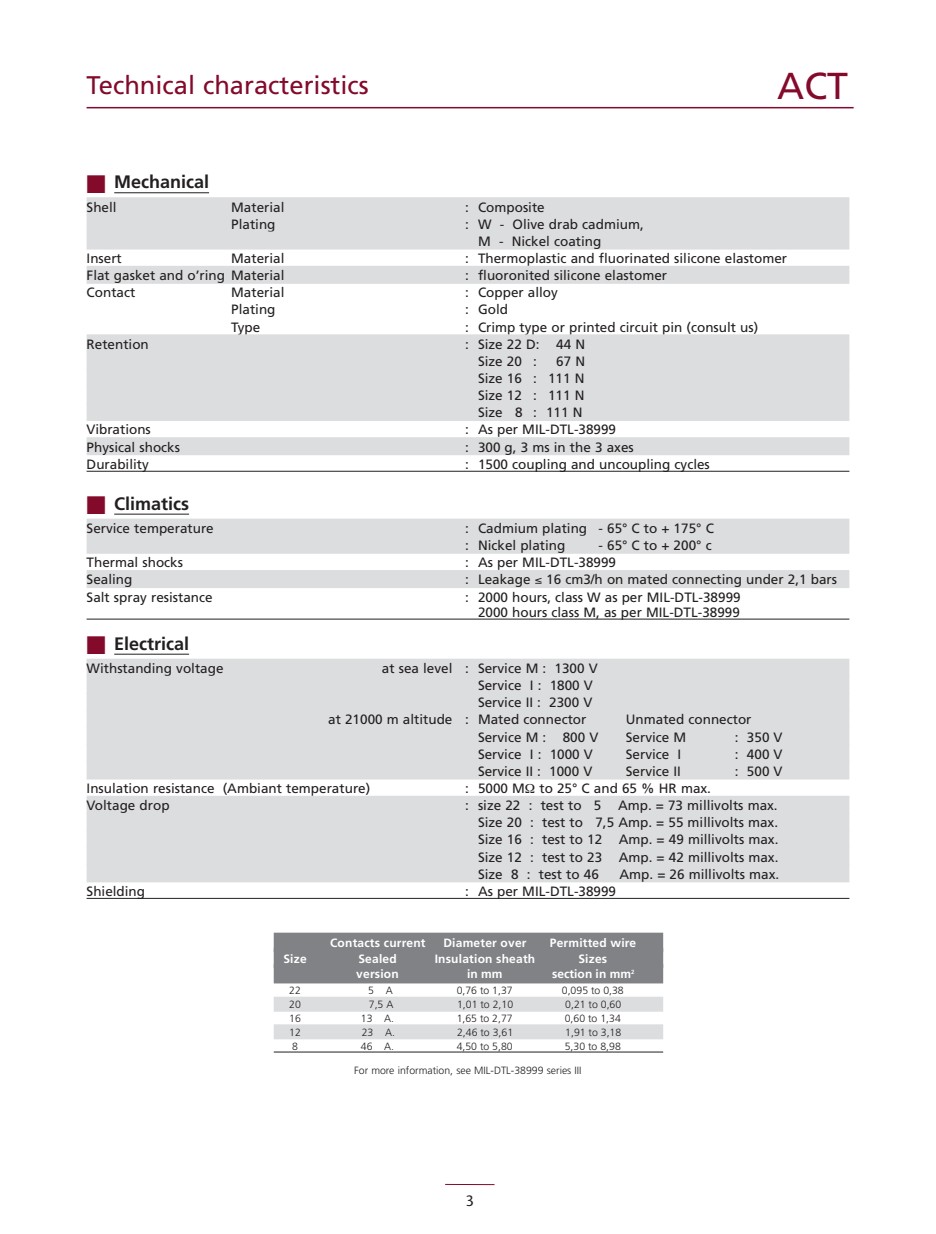
<style>
.page{position:relative;width:936px;height:1234px;background:#fff}
.page>*{position:absolute;margin:0;border:0;box-sizing:border-box;transform-origin:0 0}
.t1{font:37.5px "Frutiger";color:#840a2b}
.t2{font:25.5px "Frutiger";color:#840a2b}
.t3{font:700 18px "Frutiger";color:#231f20}
.t4{font:15px "Stone Sans";color:#231f20}
.t5{font:13.5px/17.1px "Frutiger";color:#231f20}
.t6{font:700 12px "Frutiger";letter-spacing:.015em;color:#fff}
.t7{font:300 10.5px "Frutiger";color:#231f20}
.s1{color:#840a2b}
</style>
<div class="page">
<hr style="left:87px;top:107px;width:766px;height:1px;background:#840a2b">
<hr style="left:445px;top:1183px;width:49px;height:1px;background:#840a2b">
<hr style="left:114px;top:192px;width:95px;height:1px;background:#231f20">
<div style="left:87px;top:197px;width:762px;height:18px;background:#dcdddf"></div>
<div style="left:87px;top:214px;width:762px;height:18px;background:#dcdddf"></div>
<div style="left:87px;top:231px;width:762px;height:18px;background:#dcdddf"></div>
<div style="left:87px;top:266px;width:762px;height:18px;background:#dcdddf"></div>
<div style="left:87px;top:334px;width:762px;height:18px;background:#dcdddf"></div>
<div style="left:87px;top:351px;width:762px;height:18px;background:#dcdddf"></div>
<div style="left:87px;top:368px;width:762px;height:18px;background:#dcdddf"></div>
<div style="left:87px;top:386px;width:762px;height:18px;background:#dcdddf"></div>
<div style="left:87px;top:403px;width:762px;height:18px;background:#dcdddf"></div>
<div style="left:87px;top:437px;width:762px;height:18px;background:#dcdddf"></div>
<hr style="left:87px;top:471px;width:762px;height:1px;background:#231f20">
<hr style="left:114px;top:513px;width:75px;height:1px;background:#231f20">
<div style="left:87px;top:518px;width:762px;height:18px;background:#dcdddf"></div>
<div style="left:87px;top:535px;width:762px;height:18px;background:#dcdddf"></div>
<div style="left:87px;top:570px;width:762px;height:18px;background:#dcdddf"></div>
<hr style="left:87px;top:618px;width:762px;height:1px;background:#231f20">
<hr style="left:114px;top:653px;width:75px;height:1px;background:#231f20">
<div style="left:87px;top:658px;width:762px;height:18px;background:#dcdddf"></div>
<div style="left:87px;top:675px;width:762px;height:18px;background:#dcdddf"></div>
<div style="left:87px;top:692px;width:762px;height:18px;background:#dcdddf"></div>
<div style="left:87px;top:710px;width:762px;height:18px;background:#dcdddf"></div>
<div style="left:87px;top:727px;width:762px;height:18px;background:#dcdddf"></div>
<div style="left:87px;top:744px;width:762px;height:18px;background:#dcdddf"></div>
<div style="left:87px;top:761px;width:762px;height:18px;background:#dcdddf"></div>
<div style="left:87px;top:795px;width:762px;height:18px;background:#dcdddf"></div>
<div style="left:87px;top:812px;width:762px;height:18px;background:#dcdddf"></div>
<div style="left:87px;top:829px;width:762px;height:18px;background:#dcdddf"></div>
<div style="left:87px;top:847px;width:762px;height:18px;background:#dcdddf"></div>
<div style="left:87px;top:864px;width:762px;height:18px;background:#dcdddf"></div>
<hr style="left:87px;top:897px;width:762px;height:1px;background:#231f20">
<div style="left:274px;top:932px;width:389px;height:19px;background:#808285"></div>
<div style="left:274px;top:948px;width:389px;height:19px;background:#808285"></div>
<div style="left:274px;top:963px;width:389px;height:20px;background:#808285"></div>
<div style="left:274px;top:996px;width:389px;height:15px;background:#dcdddf"></div>
<div style="left:274px;top:1024px;width:389px;height:15px;background:#dcdddf"></div>
<hr style="left:274px;top:1051px;width:389px;height:1px;background:#231f20">
<h2 class="t2" style="left:87px;top:75px;width:284px">Technical characteristics</h2>
<h1 class="t1" style="left:777px;top:70px;width:72px">ACT</h1>
<h3 class="t3" style="left:87px;top:175px;width:124px"><span class="s1">■</span> Mechanical</h3>
<p class="t5" style="left:87px;top:199px;width:32px">Shell</p>
<p class="t5" style="left:231px;top:199px;width:55px">Material</p>
<p class="t5" style="left:465px;top:199px;width:81px">: Composite</p>
<p class="t5" style="left:231px;top:216px;width:46px">Plating</p>
<p class="t5" style="left:478px;top:216px;width:167px;text-indent:-13px">: W - Olive drab cadmium,<br>M - Nickel coating</p>
<p class="t5" style="left:87px;top:251px;width:37px">Insert</p>
<p class="t5" style="left:231px;top:251px;width:55px">Material</p>
<p class="t5" style="left:465px;top:251px;width:323px">: Thermoplastic and fluorinated silicone elastomer</p>
<p class="t5" style="left:87px;top:268px;width:199px">Flat gasket and o’ring Material</p>
<p class="t5" style="left:465px;top:268px;width:203px">: fluoronited silicone elastomer</p>
<p class="t5" style="left:87px;top:285px;width:50px">Contact</p>
<p class="t5" style="left:231px;top:285px;width:55px">Material</p>
<p class="t5" style="left:465px;top:285px;width:94px">: Copper alloy</p>
<p class="t5" style="left:231px;top:302px;width:46px">Plating</p>
<p class="t5" style="left:465px;top:302px;width:44px">: Gold</p>
<p class="t5" style="left:231px;top:319px;width:31px">Type</p>
<p class="t5" style="left:465px;top:319px;width:294px">: Crimp type or printed circuit pin (consult us)</p>
<p class="t5" style="left:87px;top:336px;width:64px">Retention</p>
<p class="t5" style="left:478px;top:336px;width:109px;text-indent:-13px">: Size 22 D: 44 N<br>Size 20 :</p>
<p class="t5" style="left:478px;top:353px;width:109px;text-align:justify;text-indent:78px">67 N Size 16 : 111 N Size 12 : 111 N Size 8 : 111 N</p>
<p class="t5" style="left:87px;top:422px;width:66px">Vibrations</p>
<p class="t5" style="left:465px;top:422px;width:152px">: As per MIL-DTL-38999</p>
<p class="t5" style="left:87px;top:439px;width:95px">Physical shocks</p>
<p class="t5" style="left:465px;top:439px;width:170px">: 300 g, 3 ms in the 3 axes</p>
<p class="t5" style="left:87px;top:456px;width:64px">Durability</p>
<p class="t5" style="left:465px;top:456px;width:246px">: 1500 coupling and uncoupling cycles</p>
<h3 class="t3" style="left:87px;top:496px;width:104px"><span class="s1">■</span> Climatics</h3>
<p class="t5" style="left:87px;top:520px;width:129px">Service temperature</p>
<p class="t5" style="left:465px;top:520px;width:250px">: Cadmium plating - 65° C to + 175° C : Nickel plating</p>
<p class="t5" style="left:598px;top:538px;width:115px">- 65° C to + 200° c</p>
<p class="t5" style="left:87px;top:555px;width:98px">Thermal shocks</p>
<p class="t5" style="left:465px;top:555px;width:152px">: As per MIL-DTL-38999</p>
<p class="t5" style="left:87px;top:572px;width:47px">Sealing</p>
<p class="t5" style="left:465px;top:572px;width:373px">: Leakage ≤ 16 cm3/h on mated connecting under 2,1 bars</p>
<p class="t5" style="left:87px;top:589px;width:128px">Salt spray resistance</p>
<p class="t5" style="left:465px;top:590px;width:277px;line-height:15px;text-align:right">: 2000 hours, class W as per MIL-DTL-38999<br>2000 hours class M, as per MIL-DTL-38999</p>
<h3 class="t3" style="left:87px;top:636px;width:104px"><span class="s1">■</span> Electrical</h3>
<p class="t5" style="left:87px;top:660px;width:138px">Withstanding voltage</p>
<p class="t5" style="left:382px;top:660px;width:217px">at sea level : Service M : 1300 V</p>
<p class="t5" style="left:478px;top:678px;width:116px">Service I : 1800 V</p>
<p class="t5" style="left:478px;top:695px;width:116px">Service II : 2300 V</p>
<p class="t5" style="left:328px;top:712px;width:260px">at 21000 m altitude : Mated connector</p>
<p class="t5" style="left:625px;top:712px;width:127px">Unmated connector</p>
<p class="t5" style="left:478px;top:729px;width:122px">Service M : 800 V</p>
<p class="t5" style="left:625px;top:729px;width:62px">Service M</p>
<p class="t5" style="left:735px;top:729px;width:49px">: 350 V</p>
<p class="t5" style="left:478px;top:746px;width:116px">Service I : 1000 V</p>
<p class="t5" style="left:625px;top:746px;width:57px">Service I</p>
<p class="t5" style="left:735px;top:746px;width:49px">: 400 V</p>
<p class="t5" style="left:478px;top:763px;width:116px">Service II : 1000 V</p>
<p class="t5" style="left:625px;top:763px;width:57px">Service II</p>
<p class="t5" style="left:735px;top:763px;width:49px">: 500 V</p>
<p class="t5" style="left:87px;top:780px;width:285px">Insulation resistance (Ambiant temperature)</p>
<p class="t5" style="left:465px;top:780px;width:247px">: 5000 M to 25° C and 65 % HR max.</p>
<p class="t5" style="left:87px;top:797px;width:84px">Voltage drop</p>
<p class="t5" style="left:478px;top:797px;width:302px;text-align:justify;text-indent:-13px">: size 22 : test to 5 Amp. = 73 millivolts max.<br>Size 20 : test to 7,5 Amp. = 55 millivolts max.<br>Size 16 : test to 12 Amp. = 49 millivolts max.<br>Size 12 : test to 23 Amp. = 42 millivolts max.<br>Size 8 : test to 46</p>
<p class="t5" style="left:619px;top:866px;width:161px">Amp. = 26 millivolts max.</p>
<p class="t5" style="left:87px;top:883px;width:60px">Shielding</p>
<p class="t5" style="left:465px;top:883px;width:152px">: As per MIL-DTL-38999</p>
<p class="t6" style="left:330px;top:937px;width:97px">Contacts current</p>
<p class="t6" style="left:443px;top:937px;width:85px">Diameter over</p>
<p class="t6" style="left:550px;top:937px;width:88px">Permitted wire</p>
<p class="t6" style="left:283px;top:953px;width:25px">Size</p>
<p class="t6" style="left:358px;top:953px;width:40px">Sealed</p>
<p class="t6" style="left:434px;top:953px;width:102px">Insulation sheath</p>
<p class="t6" style="left:578px;top:953px;width:30px">Sizes</p>
<p class="t6" style="left:356px;top:969px;width:44px">version</p>
<p class="t6" style="left:467px;top:969px;width:37px">in mm</p>
<p class="t6" style="left:552px;top:969px;width:83px">section in mm<sup>2</sup></p>
<p class="t7" style="left:289px;top:986px;width:13px">22</p>
<p class="t7" style="left:368px;top:986px;width:26px">5 A</p>
<p class="t7" style="left:456px;top:986px;width:58px">0,76 to 1,37</p>
<p class="t7" style="left:562px;top:986px;width:63px">0,095 to 0,38</p>
<p class="t7" style="left:289px;top:999px;width:13px">20</p>
<p class="t7" style="left:369px;top:999px;width:26px">7,5 A</p>
<p class="t7" style="left:457px;top:999px;width:58px">1,01 to 2,10</p>
<p class="t7" style="left:565px;top:999px;width:58px">0,21 to 0,60</p>
<p class="t7" style="left:289px;top:1013px;width:13px">16</p>
<p class="t7" style="left:361px;top:1013px;width:35px">13 A.</p>
<p class="t7" style="left:456px;top:1013px;width:58px">1,65 to 2,77</p>
<p class="t7" style="left:564px;top:1013px;width:58px">0,60 to 1,34</p>
<p class="t7" style="left:289px;top:1027px;width:13px">12</p>
<p class="t7" style="left:362px;top:1027px;width:35px">23 A.</p>
<p class="t7" style="left:457px;top:1027px;width:58px">2,46 to 3,61</p>
<p class="t7" style="left:565px;top:1027px;width:58px">1,91 to 3,18</p>
<p class="t7" style="left:292px;top:1041px;width:7px">8</p>
<p class="t7" style="left:361px;top:1041px;width:35px">46 A.</p>
<p class="t7" style="left:456px;top:1041px;width:58px">4,50 to 5,80</p>
<p class="t7" style="left:564px;top:1041px;width:58px">5,30 to 8,98</p>
<p class="t7" style="left:354px;top:1066px;width:229px">For more information, see MIL-DTL-38999 series III</p>
<p class="t4" style="left:465px;top:1194px;width:10px">3</p>
</div>
